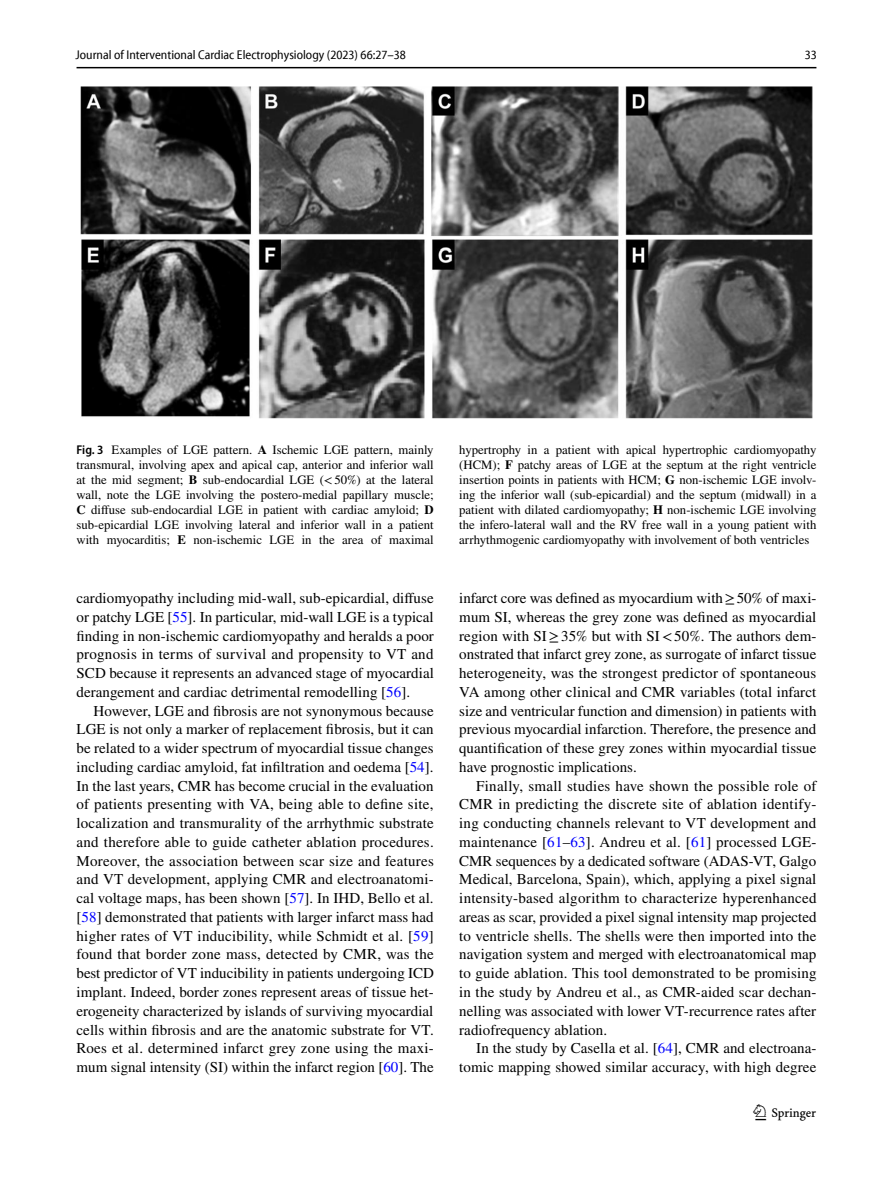
<style>
.page{position:relative;width:893px;height:1187px;background:#fff}
.page>*{position:absolute;margin:0;border:0;box-sizing:border-box;transform-origin:0 0}
.t1{font:22.5px "Springnew Regular 3";color:#000}
.t2{font:15px/18.8px "STIX";letter-spacing:.005em;color:#000;text-align:justify}
.t3{font:12.75px/15px "STIX";color:#000;text-align:justify}
.t4{font:semi-condensed 12.75px "Myriad Pro Unic";color:#000}
.s1{font-family:"Myriad Pro";font-weight:600;font-stretch:semi-condensed}
.s2{font-weight:700}
.s3{color:#00f}
</style>
<div class="page">
<hr style="left:77px;top:67px;width:739px;height:1px;background:#000">
<img style="left:81px;top:87px;width:731px;height:331px">
<p class="t4" style="left:76px;top:50px;width:332px">Journal of Interventional Cardiac Electrophysiology (2023) 66:27–38</p>
<p class="t4" style="left:805px;top:50px;width:14px">33</p>
<p class="t3" style="left:77px;top:443px;width:359px"><span class="s1">Fig. 3</span> Examples of LGE pattern. <span class="s2">A</span> Ischemic LGE pattern, mainly transmural, involving apex and apical cap, anterior and inferior wall at the mid segment; <span class="s2">B</span> sub-endocardial LGE (&lt;50%) at the lateral wall, note the LGE involving the postero-medial papillary muscle; <span class="s2">C</span> diffuse sub-endocardial LGE in patient with cardiac amyloid; <span class="s2">D </span>sub-epicardial LGE involving lateral and inferior wall in a patient with myocarditis; <span class="s2">E</span> non-ischemic LGE in the area of maximal</p>
<p class="t3" style="left:459px;top:442px;width:359px">hypertrophy in a patient with apical hypertrophic cardiomyopathy (HCM); <span class="s2">F</span> patchy areas of LGE at the septum at the right ventricle insertion points in patients with HCM; <span class="s2">G</span> non-ischemic LGE involv&shy;ing the inferior wall (sub-epicardial) and the septum (midwall) in a patient with dilated cardiomyopathy; <span class="s2">H</span> non-ischemic LGE involving the infero-lateral wall and the RV free wall in a young patient with arrhythmogenic cardiomyopathy with involvement of both ventricles</p>
<p class="t2" style="left:77px;top:589px;width:359px">cardiomyopathy including mid-wall, sub-epicardial, diffuse or patchy LGE [<span class="s3">55</span>]. In particular, mid-wall LGE is a typical finding in non-ischemic cardiomyopathy and heralds a poor prognosis in terms of survival and propensity to VT and SCD because it represents an advanced stage of myocardial derangement and cardiac detrimental remodelling [<span class="s3">56</span>].</p>
<p class="t2" style="left:77px;top:702px;width:359px;text-indent:17px">However, LGE and fibrosis are not synonymous because LGE is not only a marker of replacement fibrosis, but it can be related to a wider spectrum of myocardial tissue changes including cardiac amyloid, fat infiltration and oedema [<span class="s3">54</span>].<br>In the last years, CMR has become crucial in the evaluation of patients presenting with VA, being able to define site, localization and transmurality of the arrhythmic substrate and therefore able to guide catheter ablation procedures.<br>Moreover, the association between scar size and features and VT development, applying CMR and electroanatomi&shy;cal voltage maps, has been shown [<span class="s3">57</span>]. In IHD, Bello et al. [<span class="s3">58</span>] demonstrated that patients with larger infarct mass had higher rates of VT inducibility, while Schmidt et al. [<span class="s3">59</span>] found that border zone mass, detected by CMR, was the best predictor of VT inducibility in patients undergoing ICD implant. Indeed, border zones represent areas of tissue het&shy;erogeneity characterized by islands of surviving myocardial cells within fibrosis and are the anatomic substrate for VT.<br>Roes et al. determined infarct grey zone using the maxi&shy;mum signal intensity (SI) within the infarct region [<span class="s3">60</span>]. The</p>
<p class="t2" style="left:459px;top:589px;width:359px">infarct core was defined as myocardium with≥50% of maxi&shy;mum SI, whereas the grey zone was defined as myocardial region with SI≥35% but with SI&lt;50%. The authors dem&shy;onstrated that infarct grey zone, as surrogate of infarct tissue heterogeneity, was the strongest predictor of spontaneous VA among other clinical and CMR variables (total infarct size and ventricular function and dimension) in patients with previous myocardial infarction. Therefore, the presence and quantification of these grey zones within myocardial tissue have prognostic implications.</p>
<p class="t2" style="left:459px;top:777px;width:359px;text-indent:17px">Finally, small studies have shown the possible role of CMR in predicting the discrete site of ablation identify&shy;ing conducting channels relevant to VT development and maintenance [<span class="s3">61</span>–<span class="s3">63</span>]. Andreu et al. [<span class="s3">61</span>] processed LGE-CMR sequences by a dedicated software (ADAS-VT, Galgo Medical, Barcelona, Spain), which, applying a pixel signal intensity-based algorithm to characterize hyperenhanced areas as scar, provided a pixel signal intensity map projected to ventricle shells. The shells were then imported into the navigation system and merged with electroanatomical map to guide ablation. This tool demonstrated to be promising in the study by Andreu et al., as CMR-aided scar dechan&shy;nelling was associated with lower VT-recurrence rates after radiofrequency ablation.</p>
<p class="t2" style="left:459px;top:1039px;width:359px;text-align:right">In the study by Casella et al. [<span class="s3">64</span>], CMR and electroana&shy;tomic mapping showed similar accuracy, with high degree</p>
<h1 class="t1" style="left:755px;top:1104px;width:62px">1 3</h1>
</div>
